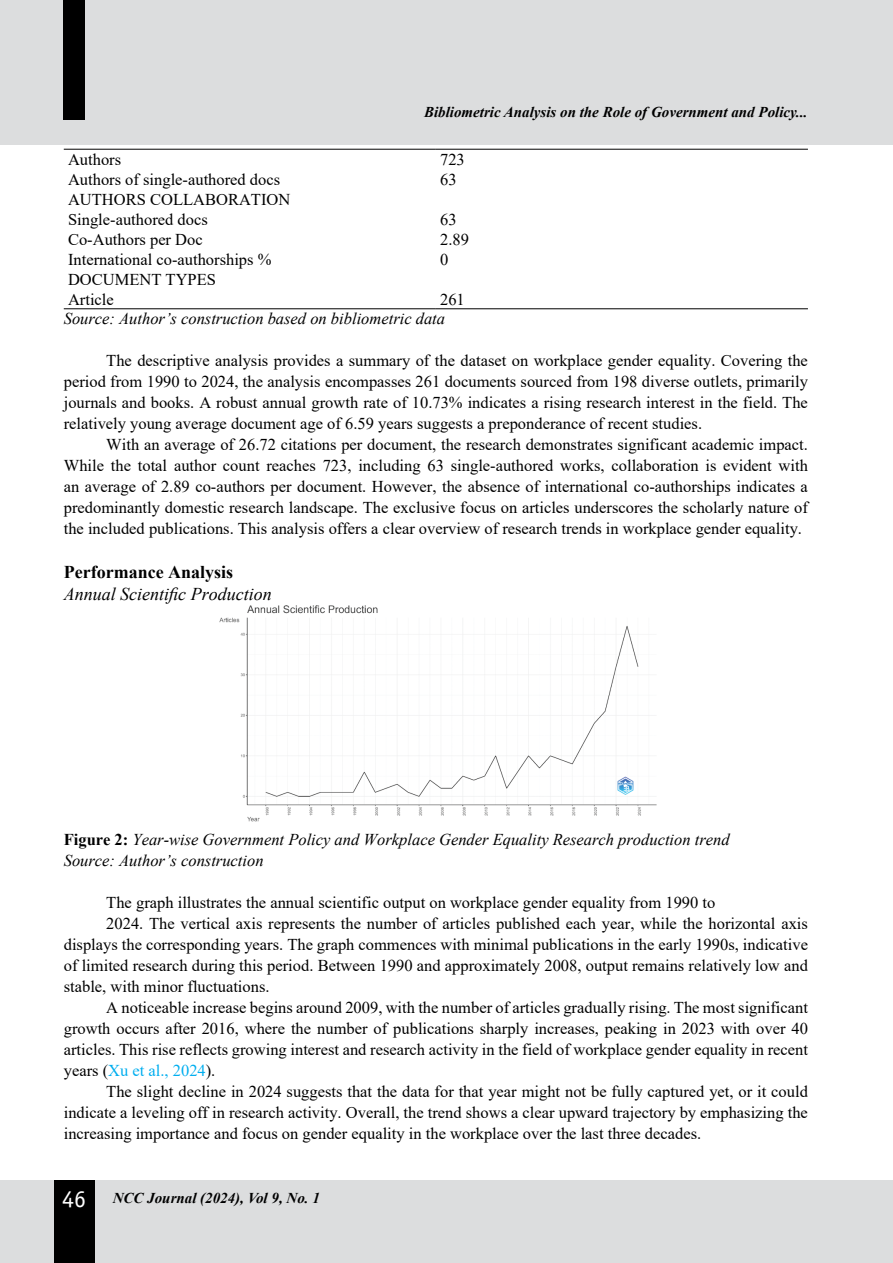
<style>
.page{position:relative;width:893px;height:1263px;background:#fff}
.page>*{position:absolute;margin:0;border:0;box-sizing:border-box;transform-origin:0 0}
.t1{font:italic 18px "Times New Roman";color:#000}
.t2{font:700 18px "Times New Roman";color:#000}
.t3{font:16.5px/21px "Times New Roman";color:#000}
.t4{font:italic 16.5px/21px "Times New Roman";color:#000}
.t5{font:16.5px "Times New Roman";color:#00aeef}
.t6{font:italic 700 15px "Times New Roman";color:#000}
.s1{font-weight:700;font-style:normal}
.s2{color:#000}
.s3{font-family:"Officina Sans Std";font-weight:400;font-style:normal;font-size:24px;color:#fff}
</style>
<div class="page">
<div style="left:0;top:0;width:893px;height:145px;background:#dcddde"></div>
<div style="left:0;top:1180px;width:893px;height:83px;background:#dcddde"></div>
<div style="left:63px;top:0;width:22px;height:120px;background:#000"></div>
<div style="left:54px;top:1180px;width:40px;height:83px;background:#000"></div>
<hr style="left:64px;top:308px;width:372px;height:1px;background:#000">
<hr style="left:436px;top:308px;width:372px;height:1px;background:#000">
<hr style="left:64px;top:149px;width:372px;height:1px;background:#000">
<hr style="left:436px;top:149px;width:372px;height:1px;background:#000">
<img style="left:219px;top:605px;width:438px;height:217px">
<p class="t6" style="left:424px;top:102px;width:385px">Bibliometric Analysis on the Role of Government and Policy...</p>
<p class="t3" style="left:68px;top:148px;width:55px">Authors</p>
<p class="t3" style="left:440px;top:148px;width:26px">723</p>
<p class="t3" style="left:68px;top:168px;width:214px">Authors of single-authored docs</p>
<p class="t3" style="left:440px;top:168px;width:18px">63</p>
<p class="t3" style="left:68px;top:189px;width:224px;line-height:20px">AUTHORS COLLABORATION<br>Single-authored docs</p>
<p class="t3" style="left:440px;top:208px;width:18px">63</p>
<p class="t3" style="left:68px;top:228px;width:136px">Co-Authors per Doc</p>
<p class="t3" style="left:440px;top:228px;width:30px">2.89</p>
<p class="t3" style="left:68px;top:248px;width:205px">International co-authorships %</p>
<p class="t3" style="left:440px;top:248px;width:10px">0</p>
<p class="t3" style="left:68px;top:269px;width:150px;line-height:20px">DOCUMENT TYPES<br>Article</p>
<p class="t3" style="left:440px;top:288px;width:26px">261</p>
<p class="t4" style="left:64px;top:308px;width:383px">Source: Author’s construction based on bibliometric data</p>
<p class="t3" style="left:64px;top:350px;width:746px;text-align:justify;text-indent:43px">The descriptive analysis provides a summary of the dataset on workplace gender equality. Covering the period from 1990 to 2024, the analysis encompasses 261 documents sourced from 198 diverse outlets, primarily journals and books. A robust annual growth rate of 10.73% indicates a rising research interest in the field. The relatively young average document age of 6.59 years suggests a preponderance of recent studies.</p>
<p class="t3" style="left:64px;top:434px;width:746px;text-align:justify;text-indent:43px">With an average of 26.72 citations per document, the research demonstrates significant academic impact.<br>While the total author count reaches 723, including 63 single-authored works, collaboration is evident with an average of 2.89 co-authors per document. However, the absence of international co-authorships indicates a predominantly domestic research landscape. The exclusive focus on articles underscores the scholarly nature of the included publications. This analysis offers a clear overview of research trends in workplace gender equality.</p>
<p class="t2" style="left:64px;top:559px;width:171px">Performance Analysis</p>
<p class="t1" style="left:64px;top:582px;width:209px">Annual Scientific Production</p>
<p class="t4" style="left:64px;top:829px;width:667px"><span class="s1">Figure 2:</span> Year-wise Government Policy and Workplace Gender Equality Research production trend<br>Source: Author’s construction</p>
<p class="t3" style="left:106px;top:891px;width:611px">The graph illustrates the annual scientific output on workplace gender equality from 1990 to</p>
<p class="t3" style="left:106px;top:912px;width:703px">2024. The vertical axis represents the number of articles published each year, while the horizontal axis</p>
<p class="t3" style="left:64px;top:933px;width:746px">displays the corresponding years. The graph commences with minimal publications in the early 1990s, indicative</p>
<p class="t3" style="left:64px;top:954px;width:746px">of limited research during this period. Between 1990 and approximately 2008, output remains relatively low and</p>
<p class="t3" style="left:64px;top:975px;width:207px">stable, with minor fluctuations.</p>
<p class="t3" style="left:106px;top:996px;width:703px">A noticeable increase begins around 2009, with the number of articles gradually rising. The most significant</p>
<p class="t3" style="left:64px;top:1017px;width:746px">growth occurs after 2016, where the number of publications sharply increases, peaking in 2023 with over 40</p>
<p class="t3" style="left:64px;top:1038px;width:746px">articles. This rise reflects growing interest and research activity in the field of workplace gender equality in recent</p>
<p class="t5" style="left:64px;top:1059px;width:153px"><span class="s2">years (</span>Xu et al., 2024<span class="s2">).</span></p>
<p class="t3" style="left:106px;top:1080px;width:703px">The slight decline in 2024 suggests that the data for that year might not be fully captured yet, or it could</p>
<p class="t3" style="left:64px;top:1101px;width:746px">indicate a leveling off in research activity. Overall, the trend shows a clear upward trajectory by emphasizing the</p>
<p class="t3" style="left:64px;top:1122px;width:639px">increasing importance and focus on gender equality in the workplace over the last three decades.</p>
<p class="t6" style="left:62px;top:1187px;width:259px"><span class="s3">46</span> NCC Journal (2024), Vol 9, No. 1</p>
</div>
